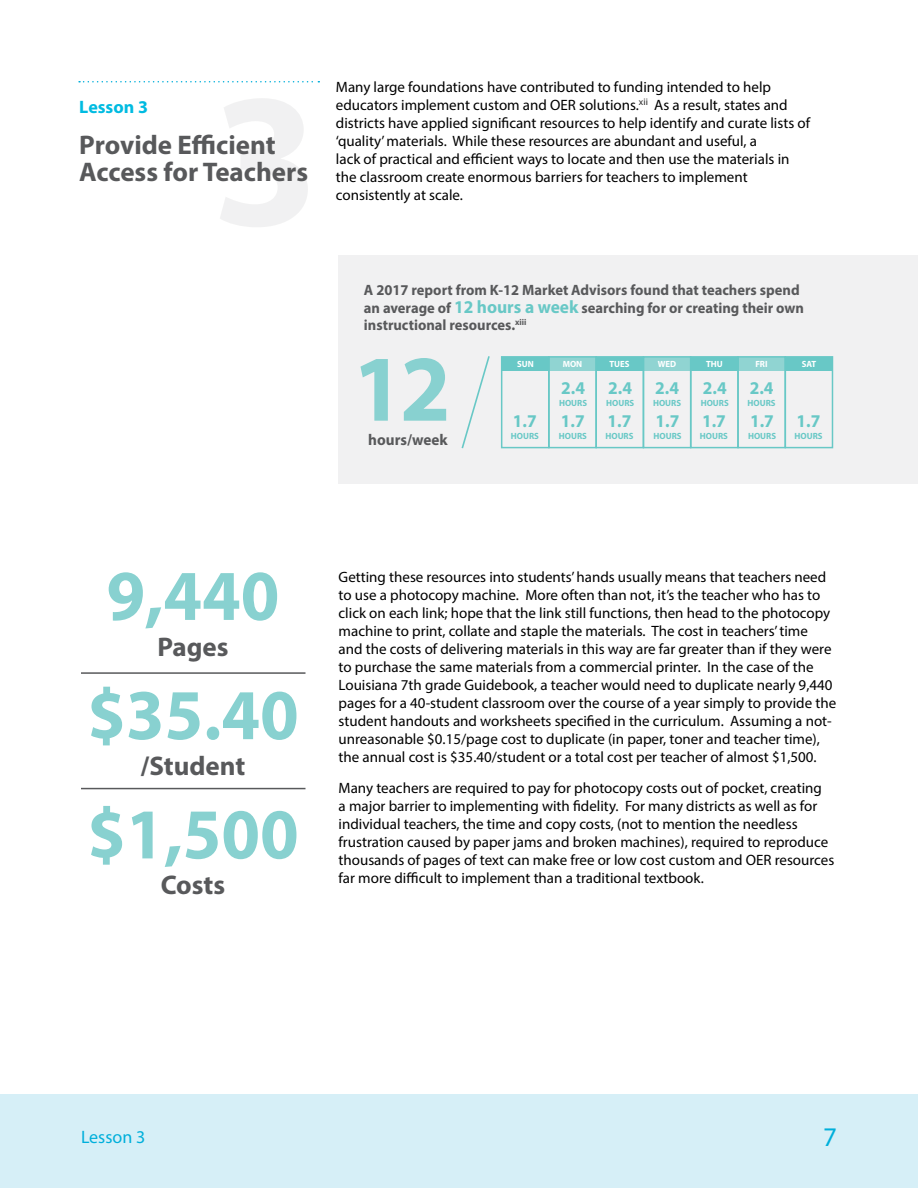
<style>
.page{position:relative;width:918px;height:1188px;background:#fff}
.page>*{position:absolute;margin:0;border:0;box-sizing:border-box;transform-origin:0 0}
.t1{font:700 192.3px "Myriad Pro";color:#58595b}
.t2{font:700 94.8px "Myriad Pro";color:#88d1d0}
.t3{font:700 72px "Myriad Pro";color:#88d1d0}
.t4{font:700 27px/27px "Myriad Pro";color:#58595b}
.t5{font:27px "Myriad Pro";color:#00afdb}
.t6{font:700 18px "Myriad Pro";color:#68c8c6}
.t7{font:18px "Myriad Pro";color:#00afdb}
.t8{font:700 18px "Myriad Pro";color:#00bbe1}
.t9{font:700 15.6px "Myriad Pro";color:#58595b}
.t10{font:15px/18px "Myriad Pro";color:#000}
.t11{font:700 15px/17.7px "Myriad Pro";color:#58595b}
.t12{font:700 9px "Myriad Pro";color:#68c8c6}
.t13{font:700 9px "Myriad Pro";color:#fff}
.s1{font-size:18px;color:#68c8c6}
</style>
<div class="page">
<div style="left:0;top:1094px;width:918px;height:94px;background:#d6eff7"></div>
<div style="left:339px;top:255px;width:579px;height:229px;background:#f1f1f2"></div>
<svg style="left:79px;top:81px;width:240px;height:1px"></svg>
<svg style="left:461px;top:356px;width:29px;height:93px"></svg>
<hr style="left:81px;top:672px;width:225px;height:2px;background:#58595b">
<hr style="left:81px;top:788px;width:225px;height:1px;background:#58595b">
<div style="left:502px;top:358px;width:47px;height:13px;background:#68c8c6"></div>
<div style="left:549px;top:358px;width:47px;height:13px;background:#90d4d2"></div>
<div style="left:596px;top:358px;width:47px;height:13px;background:#68c8c6"></div>
<div style="left:644px;top:358px;width:47px;height:13px;background:#90d4d2"></div>
<div style="left:738px;top:358px;width:47px;height:13px;background:#90d4d2"></div>
<div style="left:691px;top:358px;width:47px;height:13px;background:#68c8c6"></div>
<div style="left:785px;top:358px;width:47px;height:13px;background:#68c8c6"></div>
<div style="left:501px;top:356px;width:49px;height:92px;border:2px solid #68c8c6"></div>
<div style="left:548px;top:356px;width:49px;height:92px;border:2px solid #68c8c6"></div>
<div style="left:595px;top:356px;width:49px;height:92px;border:2px solid #68c8c6"></div>
<div style="left:643px;top:356px;width:48px;height:92px;border:2px solid #68c8c6"></div>
<div style="left:737px;top:356px;width:49px;height:92px;border:2px solid #68c8c6"></div>
<div style="left:690px;top:356px;width:49px;height:92px;border:2px solid #68c8c6"></div>
<div style="left:785px;top:356px;width:48px;height:92px;border:2px solid #68c8c6"></div>
<h1 class="t1" style="left:212px;top:35px;width:108px">3</h1>
<p class="t8" style="left:79px;top:95px;width:70px">Lesson 3</p>
<h3 class="t4" style="left:79px;top:130px;width:230px">Provide Efficient<br>Access for Teachers</h3>
<p class="t10" style="left:336px;top:78px;width:476px">Many large foundations have contributed to funding intended to help educators implement custom and OER solutions.<sup>xii</sup> As a result, states and districts have applied significant resources to help identify and curate lists of ‘quality’ materials. While these resources are abundant and useful, a<br>lack of practical and efficient ways to locate and then use the materials in the classroom create enormous barriers for teachers to implement consistently at scale.</p>
<p class="t11" style="left:364px;top:281px;width:442px">A 2017 report from K-12 Market Advisors found that teachers spend an average of <span class="s1">12 hours a week</span> searching for or creating their own instructional resources.<sup>xiii</sup></p>
<h2 class="t2" style="left:353px;top:327px;width:100px">12</h2>
<p class="t9" style="left:368px;top:430px;width:81px">hours/week</p>
<p class="t13" style="left:517px;top:358px;width:18px">SUN</p>
<p class="t13" style="left:563px;top:358px;width:21px">MON</p>
<p class="t13" style="left:609px;top:358px;width:22px">TUES</p>
<p class="t13" style="left:658px;top:358px;width:20px">WED</p>
<p class="t13" style="left:706px;top:358px;width:18px">THU</p>
<p class="t13" style="left:755px;top:358px;width:14px">FRI</p>
<p class="t13" style="left:802px;top:358px;width:16px">SAT</p>
<p class="t6" style="left:561px;top:376px;width:25px">2.4</p>
<p class="t12" style="left:559px;top:397px;width:30px">HOURS</p>
<p class="t6" style="left:608px;top:376px;width:25px">2.4</p>
<p class="t12" style="left:606px;top:397px;width:30px">HOURS</p>
<p class="t6" style="left:655px;top:376px;width:25px">2.4</p>
<p class="t12" style="left:653px;top:397px;width:30px">HOURS</p>
<p class="t6" style="left:703px;top:376px;width:25px">2.4</p>
<p class="t12" style="left:701px;top:397px;width:30px">HOURS</p>
<p class="t6" style="left:750px;top:376px;width:25px">2.4</p>
<p class="t12" style="left:748px;top:397px;width:30px">HOURS</p>
<p class="t6" style="left:513px;top:409px;width:25px">1.7</p>
<p class="t12" style="left:511px;top:430px;width:30px">HOURS</p>
<p class="t6" style="left:561px;top:409px;width:25px">1.7</p>
<p class="t12" style="left:559px;top:430px;width:30px">HOURS</p>
<p class="t6" style="left:608px;top:409px;width:25px">1.7</p>
<p class="t12" style="left:605px;top:430px;width:30px">HOURS</p>
<p class="t6" style="left:656px;top:409px;width:25px">1.7</p>
<p class="t12" style="left:654px;top:430px;width:30px">HOURS</p>
<p class="t6" style="left:702px;top:409px;width:25px">1.7</p>
<p class="t12" style="left:700px;top:430px;width:30px">HOURS</p>
<p class="t6" style="left:750px;top:409px;width:25px">1.7</p>
<p class="t12" style="left:748px;top:430px;width:30px">HOURS</p>
<p class="t6" style="left:797px;top:409px;width:25px">1.7</p>
<p class="t12" style="left:794px;top:430px;width:30px">HOURS</p>
<h3 class="t3" style="left:107px;top:549px;width:174px">9,440</h3>
<h3 class="t4" style="left:157px;top:632px;width:73px">Pages</h3>
<h3 class="t3" style="left:87px;top:668px;width:213px">$35.40</h3>
<h3 class="t4" style="left:141px;top:752px;width:106px">/Student</h3>
<h3 class="t3" style="left:87px;top:787px;width:213px">$1,500</h3>
<h3 class="t4" style="left:161px;top:871px;width:66px">Costs</h3>
<p class="t10" style="left:339px;top:567px;width:499px">Getting these resources into students’ hands usually means that teachers need to use a photocopy machine. More often than not, it’s the teacher who has to click on each link; hope that the link still functions, then head to the photocopy machine to print, collate and staple the materials. The cost in teachers’ time<br>and the costs of delivering materials in this way are far greater than if they were to purchase the same materials from a commercial printer. In the case of the Louisiana 7th grade Guidebook, a teacher would need to duplicate nearly 9,440 pages for a 40-student classroom over the course of a year simply to provide the student handouts and worksheets specified in the curriculum. Assuming a not&shy;unreasonable $0.15/page cost to duplicate (in paper, toner and teacher time), the annual cost is $35.40/student or a total cost per teacher of almost $1,500.</p>
<p class="t10" style="left:339px;top:779px;width:497px">Many teachers are required to pay for photocopy costs out of pocket, creating<br>a major barrier to implementing with fidelity. For many districts as well as for individual teachers, the time and copy costs, (not to mention the needless frustration caused by paper jams and broken machines), required to reproduce thousands of pages of text can make free or low cost custom and OER resources far more difficult to implement than a traditional textbook.</p>
<p class="t7" style="left:81px;top:1125px;width:66px">Lesson 3</p>
<h3 class="t5" style="left:823px;top:1120px;width:15px">7</h3>
</div>
